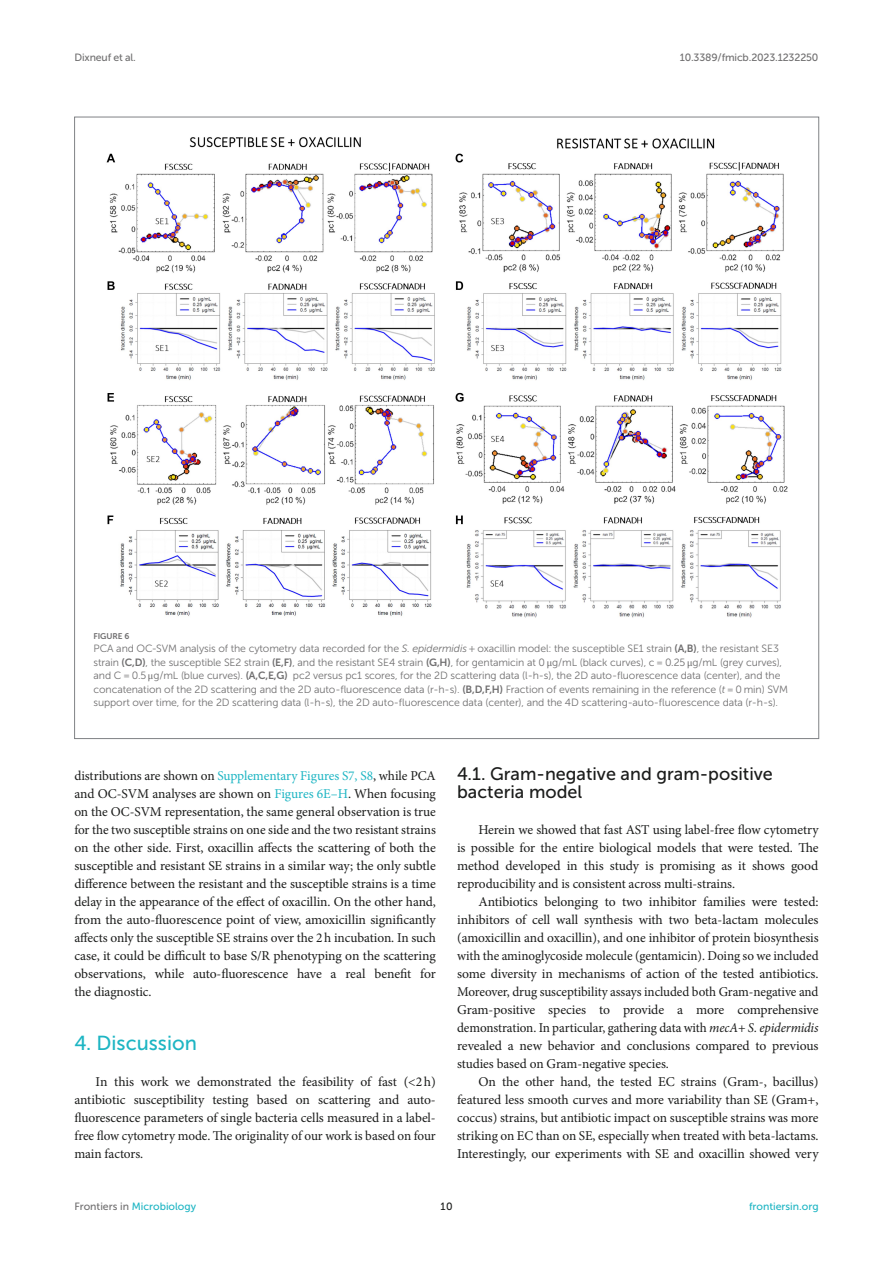
<style>
.page{position:relative;width:893px;height:1263px;background:#fff}
.page>*{position:absolute;margin:0;border:0;box-sizing:border-box;transform-origin:0 0}
.HEAD_1{font:20.25px "Museo Sans 500";color:#1db5c3}
.HEAD_2{font:18px/18px "Museo Sans 500";color:#1b1c1b}
.TEXT{font:13.5px/18px "Minion Pro";letter-spacing:-.005em;color:#1b1c1b;text-align:justify}
.TEXT_FLUSH{font:13.5px/18px "Minion Pro";letter-spacing:-.01em;color:#1b1c1b;text-align:justify}
.FIG_LEG{font:10.5px/13.5px "Museo Sans 300";letter-spacing:-.01em;color:#706f70}
.t1{font:10.5px "Museo Sans 500";letter-spacing:-.015em;color:#706f70}
.t2{font:10.5px "Museo Sans 500";color:#1db5c3}
.t3{font:10.5px "Museo Sans 500";color:#1b1c1b}
.FIG_HD{font:8.25px "Museo Sans 700";letter-spacing:-.01em;color:#706f70}
.s1{font-style:italic}
.s2{font-family:"Museo Sans 700"}
.s3{font-family:"STIX General"}
.s4{color:#1db5c3}
.s5{color:#706f70}
</style>
<div class="page">
<img style="left:106px;top:137px;width:682px;height:481px">
<p class="t1" style="left:74px;top:51px;width:63px">Dixneuf et al.</p>
<p class="t1" style="left:680px;top:51px;width:140px">10.3389/fmicb.2023.1232250</p>
<p class="FIG_HD" style="left:94px;top:631px;width:37px">FIGURE 6</p>
<p class="FIG_LEG" style="left:94px;top:642px;width:696px">PCA and OC-SVM analysis of the cytometry data recorded for the <span class="s1">S. epidermidis</span> + oxacillin model: the susceptible SE1 strain <span class="s2">(A,B)</span>, the resistant SE3 strain <span class="s2">(C,D)</span>, the susceptible SE2 strain <span class="s2">(E,F)</span>, and the resistant SE4 strain <span class="s2">(G,H)</span>, for gentamicin at 0 <span class="s3">μ</span>g/mL (black curves), c = 0.25 <span class="s3">μ</span>g/mL (grey curves), and C = 0.5 <span class="s3">μ</span>g/mL (blue curves). <span class="s2">(A,C,E,G)</span> pc2 versus pc1 scores, for the 2D scattering data (l-h-s), the 2D auto-fluorescence data (center), and the concatenation of the 2D scattering and the 2D auto-fluorescence data (r-h-s). <span class="s2">(B,D,F,H)</span> Fraction of events remaining in the reference (<span class="s1">t</span> = 0 min) SVM support over time, for the 2D scattering data (l-h-s), the 2D auto-fluorescence data (center), and the 4D scattering-auto-fluorescence data (r-h-s).</p>
<p class="TEXT" style="left:74px;top:767px;width:363px">distributions are shown on <span class="s4">Supplementary Figures S7, S8</span>, while PCA and OC-SVM analyses are shown on <span class="s4">Figures 6E–H</span>. When focusing on the OC-SVM representation, the same general observation is true for the two susceptible strains on one side and the two resistant strains on the other side. First, oxacillin affects the scattering of both the susceptible and resistant SE strains in a similar way; the only subtle difference between the resistant and the susceptible strains is a time delay in the appearance of the effect of oxacillin. On the other hand, from the auto-fluorescence point of view, amoxicillin significantly affects only the susceptible SE strains over the 2h incubation. In such case, it could be difficult to base S/R phenotyping on the scattering observations, while auto-fluorescence have a real benefit for the diagnostic.</p>
<p class="HEAD_1" style="left:74px;top:1032px;width:124px">4. Discussion</p>
<p class="TEXT_FLUSH" style="left:74px;top:1073px;width:363px;text-indent:21px">In this work we demonstrated the feasibility of fast (&lt;2h) antibiotic susceptibility testing based on scattering and auto&shy;fluorescence parameters of single bacteria cells measured in a label&shy;free flow cytometry mode. The originality of our work is based on four main factors.</p>
<p class="HEAD_2" style="left:457px;top:765px;width:317px">4.1. Gram-negative and gram-positive bacteria model</p>
<p class="TEXT_FLUSH" style="left:457px;top:821px;width:363px;text-indent:21px">Herein we showed that fast AST using label-free flow cytometry is possible for the entire biological models that were tested. The method developed in this study is promising as it shows good reproducibility and is consistent across multi-strains.</p>
<p class="TEXT" style="left:457px;top:893px;width:363px;text-indent:21px">Antibiotics belonging to two inhibitor families were tested: inhibitors of cell wall synthesis with two beta-lactam molecules (amoxicillin and oxacillin), and one inhibitor of protein biosynthesis with the aminoglycoside molecule (gentamicin). Doing so we included some diversity in mechanisms of action of the tested antibiotics.<br>Moreover, drug susceptibility assays included both Gram-negative and Gram-positive species to provide a more comprehensive demonstration. In particular, gathering data with <span class="s1">mecA</span>+ <span class="s1">S. epidermidis </span>revealed a new behavior and conclusions compared to previous studies based on Gram-negative species.</p>
<p class="TEXT" style="left:457px;top:1073px;width:363px;text-indent:21px">On the other hand, the tested EC strains (Gram-, bacillus) featured less smooth curves and more variability than SE (Gram+, coccus) strains, but antibiotic impact on susceptible strains was more striking on EC than on SE, especially when treated with beta-lactams.<br>Interestingly, our experiments with SE and oxacillin showed very</p>
<p class="t2" style="left:74px;top:1200px;width:123px"><span class="s5">Frontiers in</span> Microbiology</p>
<p class="t3" style="left:440px;top:1200px;width:14px">10</p>
<p class="t2" style="left:749px;top:1200px;width:71px">frontiersin.org</p>
</div>
